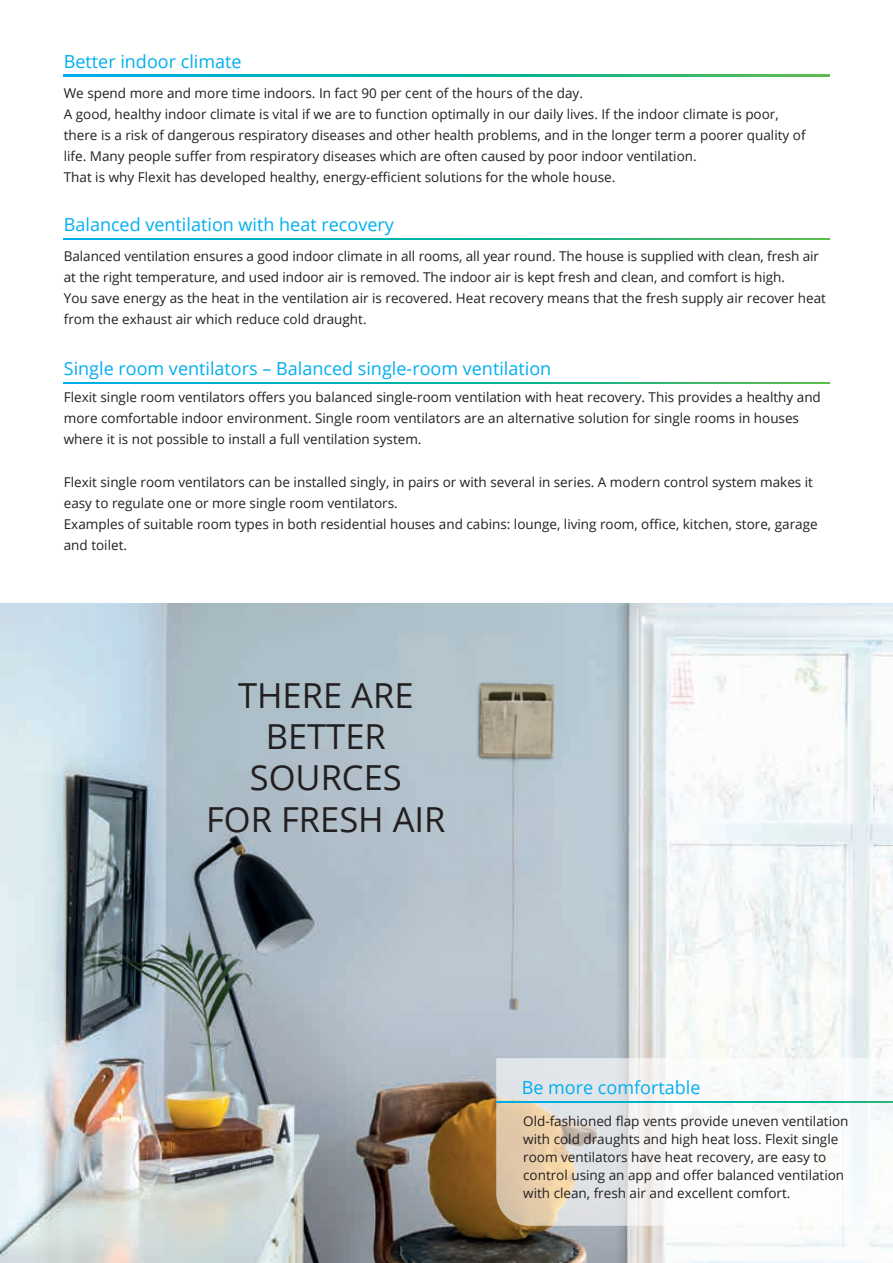
<style>
.page{position:relative;width:893px;height:1263px;background:#fff}
.page>*{position:absolute;margin:0;border:0;box-sizing:border-box;transform-origin:0 0}
.t1{font:34.5px/41.4px "Open Sans";color:#231f20;text-align:center}
.Overskrift_1{font:18px "Open Sans";color:#00aeef}
.Tekst_9-14{font:13.5px/21px "Open Sans";color:#231f20}
</style>
<div class="page">
<svg style="left:64px;top:75px;width:765px;height:1px"></svg>
<svg style="left:64px;top:382px;width:765px;height:1px"></svg>
<svg style="left:64px;top:238px;width:765px;height:1px"></svg>
<img style="left:1px;top:604px;width:892px;height:659px">
<img style="left:471px;top:672px;width:96px;height:354px">
<svg style="left:496px;top:1058px;width:397px;height:168px"></svg>
<svg style="left:496px;top:1101px;width:397px;height:2px"></svg>
<p class="Overskrift_1" style="left:64px;top:49px;width:179px">Better indoor climate</p>
<p class="Tekst_9-14" style="left:64px;top:82px;width:743px">We spend more and more time indoors. In fact 90 per cent of the hours of the day.<br>A good, healthy indoor climate is vital if we are to function optimally in our daily lives. If the indoor climate is poor, there is a risk of dangerous respiratory diseases and other health problems, and in the longer term a poorer quality of life. Many people suffer from respiratory diseases which are often caused by poor indoor ventilation.<br>That is why Flexit has developed healthy, energy-efficient solutions for the whole house.</p>
<p class="Overskrift_1" style="left:64px;top:212px;width:332px">Balanced ventilation with heat recovery</p>
<p class="Tekst_9-14" style="left:64px;top:245px;width:764px">Balanced ventilation ensures a good indoor climate in all rooms, all year round. The house is supplied with clean, fresh air at the right temperature, and used indoor air is removed. The indoor air is kept fresh and clean, and comfort is high.<br>You save energy as the heat in the ventilation air is recovered. Heat recovery means that the fresh supply air recover heat from the exhaust air which reduce cold draught.</p>
<p class="Overskrift_1" style="left:64px;top:356px;width:489px">Single room ventilators – Balanced single-room ventilation</p>
<p class="Tekst_9-14" style="left:64px;top:387px;width:759px">Flexit single room ventilators offers you balanced single-room ventilation with heat recovery. This provides a healthy and more comfortable indoor environment. Single room ventilators are an alternative solution for single rooms in houses where it is not possible to install a full ventilation system.</p>
<p class="Tekst_9-14" style="left:64px;top:471px;width:751px">Flexit single room ventilators can be installed singly, in pairs or with several in series. A modern control system makes it easy to regulate one or more single room ventilators.</p>
<p class="Tekst_9-14" style="left:64px;top:513px;width:755px">Examples of suitable room types in both residential houses and cabins: lounge, living room, office, kitchen, store, garage and toilet.</p>
<p class="t1" style="left:238px;top:673px;width:177px">THERE ARE</p>
<p class="t1" style="left:250px;top:715px;width:154px">BETTER<br>SOURCES</p>
<p class="t1" style="left:206px;top:798px;width:241px">FOR FRESH AIR</p>
<p class="Overskrift_1" style="left:522px;top:1075px;width:180px">Be more comfortable</p>
<p class="Tekst_9-14" style="left:523px;top:1111px;width:327px;line-height:18px">Old-fashioned flap vents provide uneven ventilation with cold draughts and high heat loss. Flexit single room ventilators have heat recovery, are easy to control using an app and offer balanced ventilation with clean, fresh air and excellent comfort.</p>
</div>
